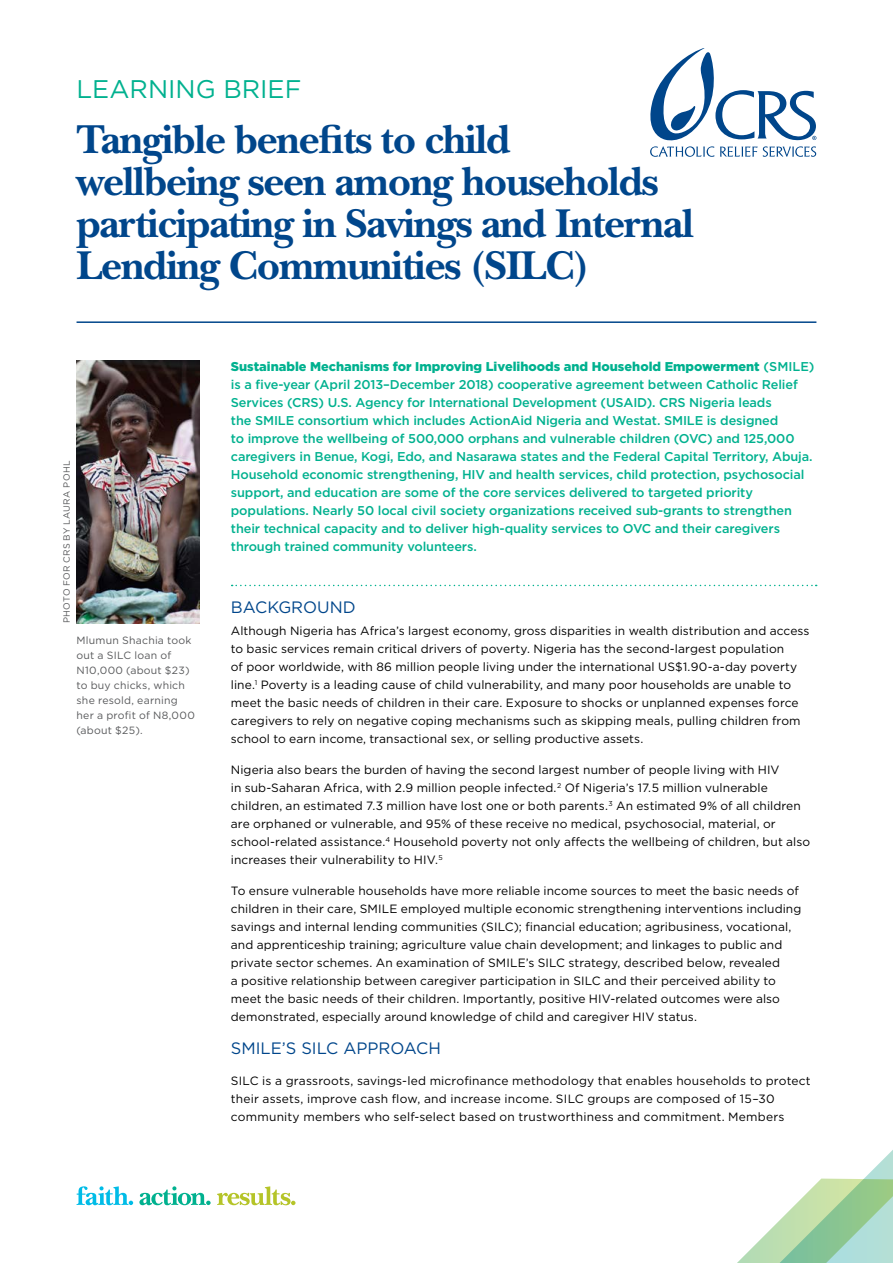
<style>
.page{position:relative;width:893px;height:1263px;background:#fff}
.page>*{position:absolute;margin:0;border:0;box-sizing:border-box;transform-origin:0 0}
.t1{font:700 42px/42px "New Baskerville Std";letter-spacing:-.03em;color:#00468b}
.t2{font:25.5px "Gotham";color:#00b18f}
.t3{font:16.5px "Gotham";color:#00468b}
.t4{font:500 12.75px/18px "Gotham";letter-spacing:-.01em;color:#00b18f}
.t5{font:12px/18px "Gotham";letter-spacing:.005em;color:#000}
.t6{font:10.5px/15px "Gotham";letter-spacing:.02em;color:#58595b}
.t7{font:9px "Gotham";letter-spacing:.035em;color:#58595b}
.s1{font-weight:900}
</style>
<div class="page">
<hr style="left:77px;top:321px;width:739px;height:2px;background:#00468b">
<svg style="left:737px;top:1150px;width:156px;height:113px"></svg>
<svg style="left:650px;top:48px;width:166px;height:109px"></svg>
<svg style="left:77px;top:1186px;width:56px;height:19px"></svg>
<svg style="left:139px;top:1186px;width:72px;height:19px"></svg>
<svg style="left:217px;top:1186px;width:78px;height:19px"></svg>
<svg style="left:232px;top:585px;width:585px;height:1px"></svg>
<img style="left:77px;top:361px;width:122px;height:262px">
<h2 class="t2" style="left:77px;top:73px;width:226px">LEARNING BRIEF</h2>
<h1 class="t1" style="left:77px;top:118px;width:619px">Tangible benefits to child<br>wellbeing seen among households participating in Savings and Internal<br>Lending Communities (SILC)</h1>
<p class="t7" style="left:61px;top:623px;width:164px;rotate:-90deg">PHOTO FOR CRS BY LAURA POHL</p>
<p class="t6" style="left:77px;top:633px;width:120px">Mlumun Shachia took out a SILC loan of<br>N10,000 (about $23) to buy chicks, which she resold, earning her a profit of N8,000 (about $25).</p>
<p class="t4" style="left:231px;top:357px;width:585px"><span class="s1">Sustainable Mechanisms for Improving Livelihoods and Household Empowerment</span> (SMILE) is a five-year (April 2013–December 2018) cooperative agreement between Catholic Relief Services (CRS) U.S. Agency for International Development (USAID). CRS Nigeria leads<br>the SMILE consortium which includes ActionAid Nigeria and Westat. SMILE is designed<br>to improve the wellbeing of 500,000 orphans and vulnerable children (OVC) and 125,000 caregivers in Benue, Kogi, Edo, and Nasarawa states and the Federal Capital Territory, Abuja.<br>Household economic strengthening, HIV and health services, child protection, psychosocial support, and education are some of the core services delivered to targeted priority populations. Nearly 50 local civil society organizations received sub-grants to strengthen their technical capacity and to deliver high-quality services to OVC and their caregivers through trained community volunteers.</p>
<h3 class="t3" style="left:231px;top:596px;width:126px">BACKGROUND</h3>
<p class="t5" style="left:231px;top:621px;width:580px">Although Nigeria has Africa’s largest economy, gross disparities in wealth distribution and access to basic services remain critical drivers of poverty. Nigeria has the second-largest population<br>of poor worldwide, with 86 million people living under the international US$1.90-a-day poverty line.<sup>1</sup> Poverty is a leading cause of child vulnerability, and many poor households are unable to meet the basic needs of children in their care. Exposure to shocks or unplanned expenses force caregivers to rely on negative coping mechanisms such as skipping meals, pulling children from school to earn income, transactional sex, or selling productive assets.</p>
<p class="t5" style="left:231px;top:760px;width:581px">Nigeria also bears the burden of having the second largest number of people living with HIV<br>in sub-Saharan Africa, with 2.9 million people infected.<sup>2</sup> Of Nigeria’s 17.5 million vulnerable children, an estimated 7.3 million have lost one or both parents.<sup>3</sup> An estimated 9% of all children are orphaned or vulnerable, and 95% of these receive no medical, psychosocial, material, or school-related assistance.<sup>4</sup> Household poverty not only affects the wellbeing of children, but also increases their vulnerability to HIV.<sup>5</sup></p>
<p class="t5" style="left:231px;top:881px;width:572px">To ensure vulnerable households have more reliable income sources to meet the basic needs of children in their care, SMILE employed multiple economic strengthening interventions including savings and internal lending communities (SILC); financial education; agribusiness, vocational, and apprenticeship training; agriculture value chain development; and linkages to public and private sector schemes. An examination of SMILE’s SILC strategy, described below, revealed<br>a positive relationship between caregiver participation in SILC and their perceived ability to meet the basic needs of their children. Importantly, positive HIV-related outcomes were also demonstrated, especially around knowledge of child and caregiver HIV status.</p>
<h3 class="t3" style="left:231px;top:1038px;width:211px">SMILE’S SILC APPROACH</h3>
<p class="t5" style="left:231px;top:1072px;width:581px">SILC is a grassroots, savings-led microfinance methodology that enables households to protect their assets, improve cash flow, and increase income. SILC groups are composed of 15–30 community members who self-select based on trustworthiness and commitment. Members</p>
</div>
